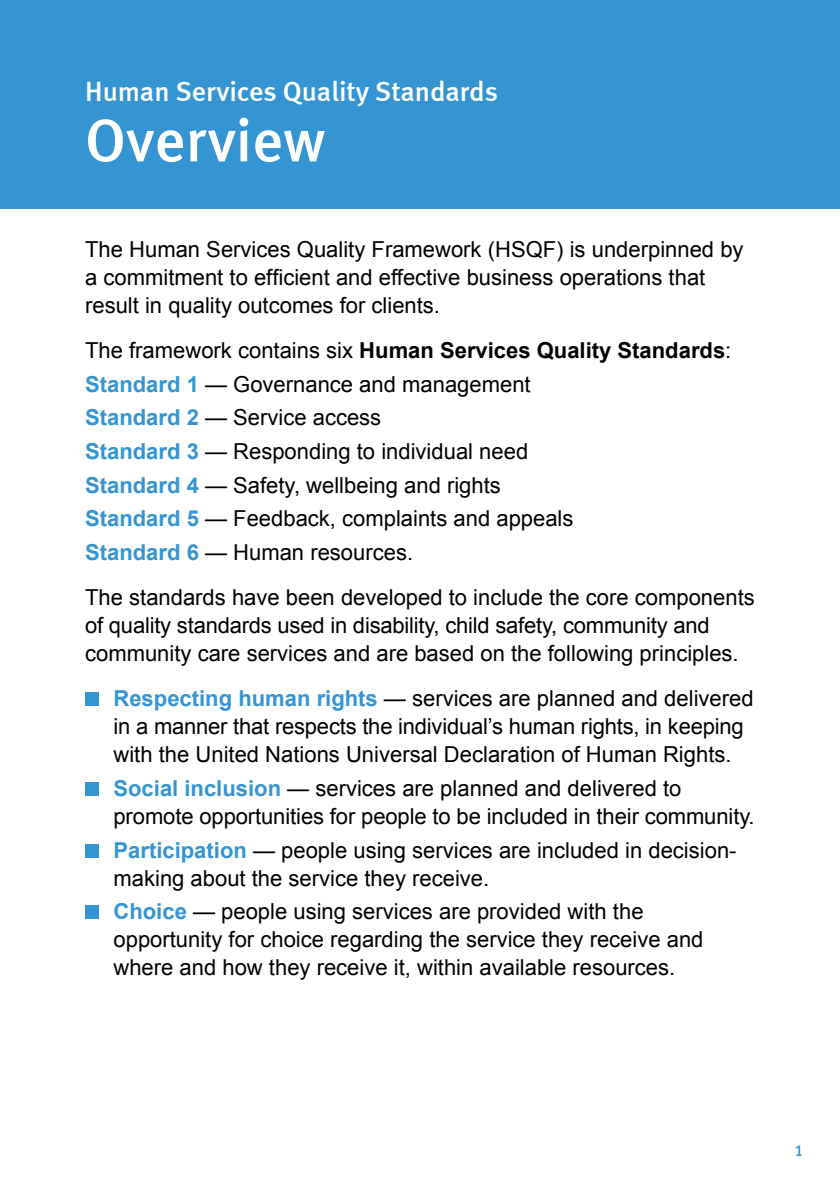
<style>
.page{position:relative;width:840px;height:1191px;background:#fff}
.page>*{position:absolute;margin:0;border:0;box-sizing:border-box;transform-origin:0 0}
.t1{font:60px "Meta Medium LF";letter-spacing:.005em;color:#fff}
.t2{font:28px "Meta Medium LF";color:#fff}
.t3{font:22px/28px "Arial";color:#000}
.t4{font:16px "Meta Medium LF";color:#3595d2}
.s1{font-weight:700}
.s2{font-weight:700;color:#3595d2}
</style>
<div class="page">
<div style="left:0;top:0;width:839px;height:208px;background:#3595d2"></div>
<div style="left:85px;top:692px;width:14px;height:14px;background:#3595d2"></div>
<div style="left:85px;top:782px;width:14px;height:14px;background:#3595d2"></div>
<div style="left:85px;top:843px;width:14px;height:14px;background:#3595d2"></div>
<div style="left:85px;top:905px;width:14px;height:14px;background:#3595d2"></div>
<p class="t2" style="left:85px;top:75px;width:414px">Human Services Quality Standards</p>
<h1 class="t1" style="left:85px;top:106px;width:241px">Overview</h1>
<p class="t3" style="left:85px;top:235px;width:659px">The Human Services Quality Framework (HSQF) is underpinned by a commitment to efficient and effective business operations that result in quality outcomes for clients.</p>
<p class="t3" style="left:85px;top:334px;width:647px;line-height:33.6px">The framework contains six <span class="s1">Human Services Quality Standards</span>:<br><span class="s2">Standard 1</span> — Governance and management<br><span class="s2">Standard 2</span> — Service access<br><span class="s2">Standard 3</span> — Responding to individual need<br><span class="s2">Standard 4</span> — Safety, wellbeing and rights<br><span class="s2">Standard 5</span> — Feedback, complaints and appeals<br><span class="s2">Standard 6</span> — Human resources.</p>
<p class="t3" style="left:85px;top:583px;width:670px">The standards have been developed to include the core components of quality standards used in disability, child safety, community and community care services and are based on the following principles.</p>
<p class="t3" style="left:113px;top:685px;width:641px"><span class="s2">Respecting human rights</span> — services are planned and delivered in a manner that respects the individual’s human rights, in keeping with the United Nations Universal Declaration of Human Rights.</p>
<p class="t3" style="left:113px;top:774px;width:642px"><span class="s2">Social inclusion</span> — services are planned and delivered to promote opportunities for people to be included in their community.</p>
<p class="t3" style="left:113px;top:836px;width:624px"><span class="s2">Participation</span> — people using services are included in decision&shy;making about the service they receive.</p>
<p class="t3" style="left:113px;top:898px;width:591px"><span class="s2">Choice</span> — people using services are provided with the opportunity for choice regarding the service they receive and where and how they receive it, within available resources.</p>
<p class="t4" style="left:793px;top:1141px;width:10px">1</p>
</div>
